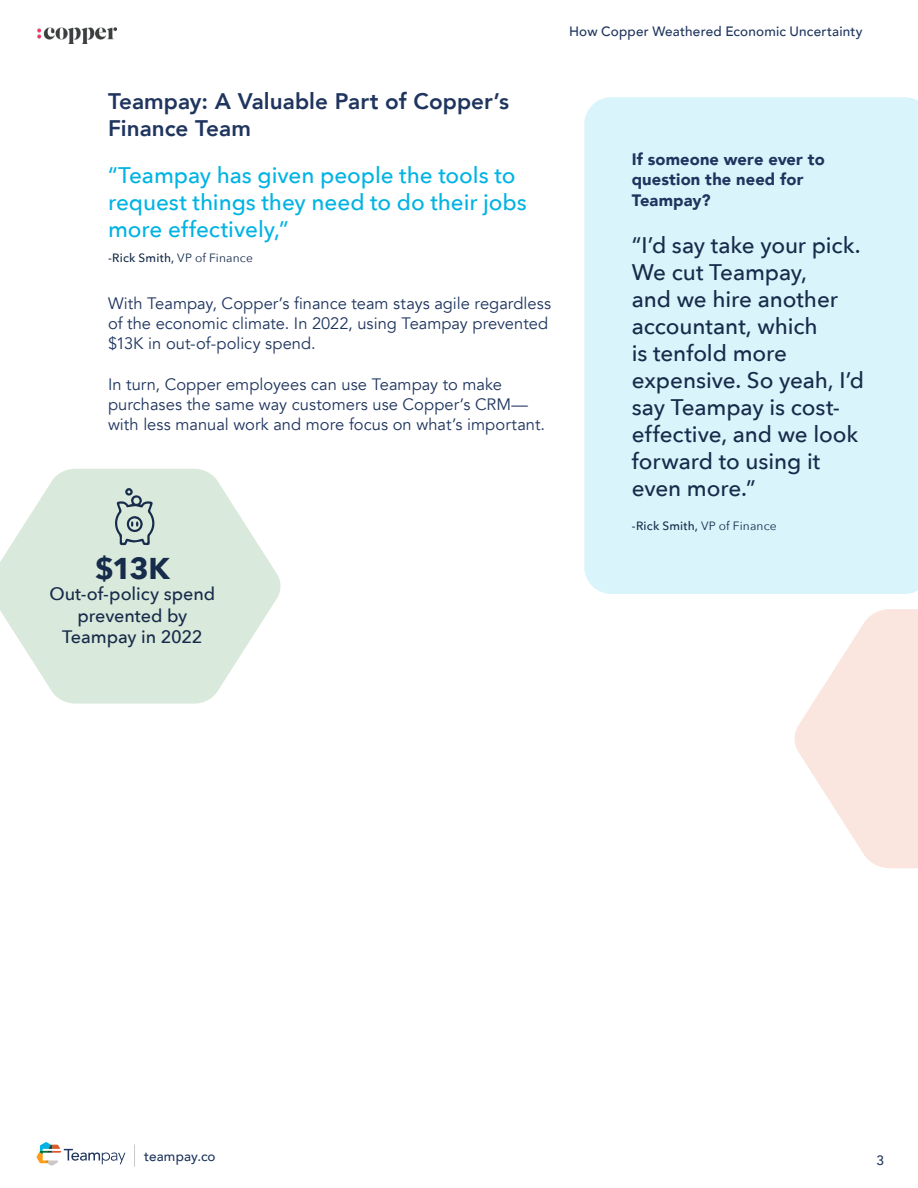
<style>
.page{position:relative;width:918px;height:1188px;background:#fff}
.page>*{position:absolute;margin:0;border:0;box-sizing:border-box;transform-origin:0 0}
.Pull_Quote{font:700 30px "Avenir Next";color:#172b4a}
.Justified{font:500 22.5px/27px "Avenir Next";letter-spacing:-.005em;color:#172b4a}
.Justified-2{font:500 22.5px/27px "Avenir Next";letter-spacing:-.005em;color:#00b3e3}
.Justified-3{font:800 22.5px/27px "Avenir";color:#1f355e}
.Pull_Quote-2{font:500 18px/21.6px "Avenir Next";letter-spacing:-.005em;color:#172b4a;text-align:center}
.Justified-4{font:16.5px/20.2px "Avenir";color:#1f355e}
.Justified-5{font:900 16.5px/20.2px "Avenir";letter-spacing:.005em;color:#1f355e}
.t1{font:500 13.5px "Avenir";letter-spacing:.015em;color:#1f355e}
.Justified-6{font:500 12px "Avenir Next";letter-spacing:.015em;color:#172b4a}
.s1{font-weight:400}
</style>
<div class="page">
<img style="left:38px;top:28px;width:79px;height:16px">
<div style="left:584px;top:97px;width:334px;height:497px;background:#d9f4fb"></div>
<svg style="left:794px;top:609px;width:124px;height:259px"></svg>
<svg style="left:0;top:469px;width:281px;height:235px;fill:#d9e9db"></svg>
<svg style="left:114px;top:488px;width:42px;height:58px;background:#adbeba"></svg>
<svg style="left:134px;top:1144px;width:1px;height:23px"></svg>
<svg style="left:37px;top:1142px;width:88px;height:24px"></svg>
<p class="t1" style="left:569px;top:19px;width:295px">How Copper Weathered Economic Uncertainty</p>
<p class="Justified-3" style="left:108px;top:87px;width:403px">Teampay: A Valuable Part of Copper’s<br>Finance Team</p>
<p class="Justified-2" style="left:108px;top:161px;width:420px">“Teampay has given people the tools to request things they need to do their jobs more effectively,”</p>
<p class="Justified-6" style="left:108px;top:247px;width:147px">-Rick Smith, <span class="s1">VP of Finance</span></p>
<p class="Justified-4" style="left:108px;top:293px;width:445px">With Teampay, Copper’s finance team stays agile regardless of the economic climate. In 2022, using Teampay prevented $13K in out-of-policy spend.</p>
<p class="Justified-4" style="left:108px;top:374px;width:439px">In turn, Copper employees can use Teampay to make purchases the same way customers use Copper’s CRM— with less manual work and more focus on what’s important.</p>
<p class="Pull_Quote" style="left:95px;top:542px;width:77px">$13K</p>
<p class="Pull_Quote-2" style="left:49px;top:583px;width:167px">Out-of-policy spend prevented by<br>Teampay in 2022</p>
<p class="Justified-5" style="left:632px;top:149px;width:194px">If someone were ever to question the need for<br>Teampay?</p>
<p class="Justified" style="left:632px;top:231px;width:234px">“I’d say take your pick.<br>We cut Teampay,<br>and we hire another accountant, which<br>is tenfold more expensive. So yeah, I’d say Teampay is cost&shy;effective, and we look forward to using it even more.”</p>
<p class="Justified-6" style="left:632px;top:516px;width:147px">-Rick Smith, <span class="s1">VP of Finance</span></p>
<p class="t1" style="left:144px;top:1145px;width:73px">teampay.co</p>
<p class="t1" style="left:876px;top:1148px;width:9px">3</p>
</div>
